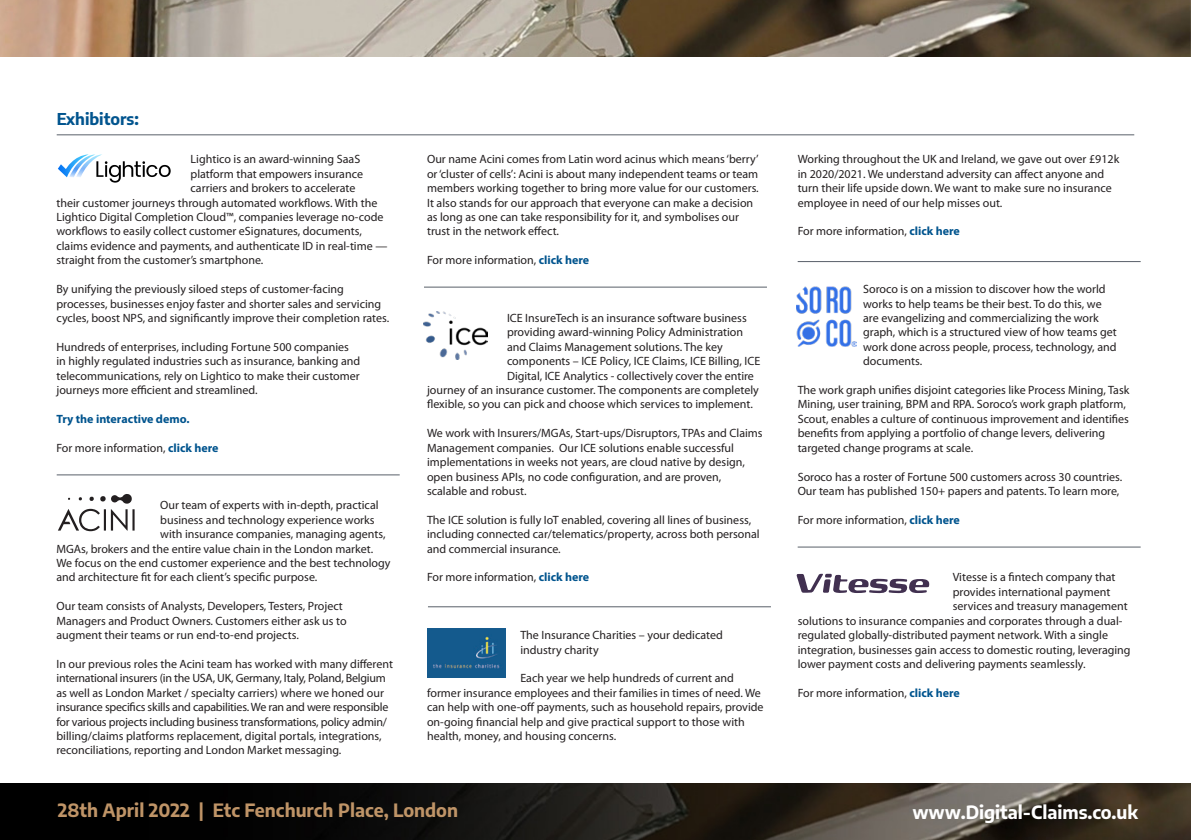
<style>
.page{position:relative;width:1191px;height:840px;background:#fff}
.page>*{position:absolute;margin:0;border:0;box-sizing:border-box;transform-origin:0 0}
.t1{font:700 18px "Encode Sans";color:#bf9467}
.t2{font:700 18px "Encode Sans";color:#fff}
.t3{font:700 16px "Encode Sans";color:#01548e}
.t4{font:12px/14.4px "Myriad Pro";color:#231f20}
.t5{font:700 12px "Myriad Pro";color:#01548e}
.s1{font-weight:700;color:#01548e}
</style>
<div class="page">
<img style="left:0;top:783px;width:1191px;height:56px">
<img style="left:0;top:0;width:1191px;height:57px">
<hr style="left:57px;top:134px;width:1077px;height:1px;background:#596069">
<hr style="left:57px;top:474px;width:343px;height:1px;background:#596069">
<svg style="left:58px;top:154px;width:113px;height:28px"></svg>
<svg style="left:58px;top:494px;width:77px;height:37px"></svg>
<img style="left:424px;top:311px;width:63px;height:48px">
<img style="left:428px;top:628px;width:78px;height:49px">
<img style="left:796px;top:286px;width:60px;height:60px">
<svg style="left:796px;top:573px;width:133px;height:20px"></svg>
<hr style="left:424px;top:286px;width:343px;height:1px;background:#596069">
<hr style="left:428px;top:606px;width:343px;height:1px;background:#596069">
<hr style="left:797px;top:261px;width:343px;height:1px;background:#596069">
<hr style="left:797px;top:546px;width:343px;height:1px;background:#596069">
<h2 class="t3" style="left:57px;top:107px;width:84px">Exhibitors:</h2>
<p class="t4" style="left:190px;top:152px;width:171px">Lightico is an award-winning SaaS</p>
<p class="t4" style="left:190px;top:166px;width:174px">platform that empowers insurance</p>
<p class="t4" style="left:190px;top:181px;width:166px">carriers and brokers to accelerate</p>
<p class="t4" style="left:56px;top:195px;width:322px">their customer journeys through automated workflows. With the</p>
<p class="t4" style="left:56px;top:209px;width:328px">Lightico Digital Completion Cloud™, companies leverage no-code</p>
<p class="t4" style="left:56px;top:224px;width:307px">workflows to easily collect customer eSignatures, documents,</p>
<p class="t4" style="left:56px;top:238px;width:332px">claims evidence and payments, and authenticate ID in real-time —</p>
<p class="t4" style="left:56px;top:253px;width:208px">straight from the customer’s smartphone.</p>
<p class="t4" style="left:56px;top:281px;width:334px">By unifying the previously siloed steps of customer-facing processes, businesses enjoy faster and shorter sales and servicing cycles, boost NPS, and significantly improve their completion rates.</p>
<p class="t4" style="left:56px;top:339px;width:305px">Hundreds of enterprises, including Fortune 500 companies in highly regulated industries such as insurance, banking and telecommunications, rely on Lightico to make their customer journeys more efficient and streamlined.</p>
<p class="t5" style="left:56px;top:411px;width:134px">Try the interactive demo.</p>
<p class="t4" style="left:56px;top:440px;width:164px">For more information, <span class="s1">click here</span></p>
<p class="t4" style="left:160px;top:497px;width:220px">Our team of experts with in-depth, practical</p>
<p class="t4" style="left:160px;top:512px;width:216px">business and technology experience works</p>
<p class="t4" style="left:160px;top:526px;width:227px">with insurance companies, managing agents,</p>
<p class="t4" style="left:56px;top:541px;width:318px">MGAs, brokers and the entire value chain in the London market.</p>
<p class="t4" style="left:56px;top:555px;width:335px">We focus on the end customer experience and the best technology</p>
<p class="t4" style="left:56px;top:569px;width:262px">and architecture fit for each client’s specific purpose.</p>
<p class="t4" style="left:56px;top:598px;width:292px">Our team consists of Analysts, Developers, Testers, Project<br>Managers and Product Owners. Customers either ask us to augment their teams or run end-to-end projects.</p>
<p class="t4" style="left:56px;top:656px;width:338px">In our previous roles the Acini team has worked with many different international insurers (in the USA, UK, Germany, Italy, Poland, Belgium as well as London Market / specialty carriers) where we honed our insurance specifics skills and capabilities. We ran and were responsible for various projects including business transformations, policy admin/ billing/claims platforms replacement, digital portals, integrations, reconciliations, reporting and London Market messaging.</p>
<p class="t4" style="left:427px;top:152px;width:333px">Our name Acini comes from Latin word acinus which means ‘berry’ or ‘cluster of cells’: Acini is about many independent teams or team members working together to bring more value for our customers.<br>It also stands for our approach that everyone can make a decision as long as one can take responsibility for it, and symbolises our trust in the network effect.</p>
<p class="t4" style="left:427px;top:253px;width:164px">For more information, <span class="s1">click here</span></p>
<p class="t4" style="left:507px;top:310px;width:241px">ICE InsureTech is an insurance software business</p>
<p class="t4" style="left:507px;top:325px;width:238px">providing award-winning Policy Administration</p>
<p class="t4" style="left:507px;top:339px;width:217px">and Claims Management solutions. The key</p>
<p class="t4" style="left:507px;top:353px;width:255px">components – ICE Policy, ICE Claims, ICE Billing, ICE</p>
<p class="t4" style="left:507px;top:368px;width:248px">Digital, ICE Analytics - collectively cover the entire</p>
<p class="t4" style="left:427px;top:382px;width:333px">journey of an insurance customer. The components are completely</p>
<p class="t4" style="left:427px;top:397px;width:327px">flexible, so you can pick and choose which services to implement.</p>
<p class="t4" style="left:427px;top:425px;width:337px">We work with Insurers/MGAs, Start-ups/Disruptors, TPAs and Claims Management companies. Our ICE solutions enable successful implementations in weeks not years, are cloud native by design, open business APIs, no code configuration, and are proven, scalable and robust.</p>
<p class="t4" style="left:427px;top:512px;width:334px">The ICE solution is fully IoT enabled, covering all lines of business, including connected car/telematics/property, across both personal and commercial insurance.</p>
<p class="t4" style="left:427px;top:569px;width:164px">For more information, <span class="s1">click here</span></p>
<p class="t4" style="left:520px;top:627px;width:204px">The Insurance Charities – your dedicated industry charity</p>
<p class="t4" style="left:427px;top:670px;width:338px;text-indent:93px">Each year we help hundreds of current and former insurance employees and their families in times of need. We can help with one-off payments, such as household repairs, provide on-going financial help and give practical support to those with health, money, and housing concerns.</p>
<p class="t4" style="left:797px;top:152px;width:323px">Working throughout the UK and Ireland, we gave out over £912k in 2020/2021. We understand adversity can affect anyone and turn their life upside down. We want to make sure no insurance employee in need of our help misses out.</p>
<p class="t4" style="left:797px;top:224px;width:164px">For more information, <span class="s1">click here</span></p>
<p class="t4" style="left:863px;top:281px;width:255px">Soroco is on a mission to discover how the world works to help teams be their best. To do this, we are evangelizing and commercializing the work graph, which is a structured view of how teams get work done across people, process, technology, and documents.</p>
<p class="t4" style="left:797px;top:382px;width:333px">The work graph unifies disjoint categories like Process Mining, Task Mining, user training, BPM and RPA. Soroco’s work graph platform, Scout, enables a culture of continuous improvement and identifies benefits from applying a portfolio of change levers, delivering targeted change programs at scale.</p>
<p class="t4" style="left:797px;top:469px;width:326px">Soroco has a roster of Fortune 500 customers across 30 countries.<br>Our team has published 150+ papers and patents. To learn more,</p>
<p class="t4" style="left:797px;top:512px;width:164px">For more information, <span class="s1">click here</span></p>
<p class="t4" style="left:952px;top:569px;width:164px">Vitesse is a fintech company that</p>
<p class="t4" style="left:952px;top:584px;width:159px">provides international payment</p>
<p class="t4" style="left:952px;top:598px;width:176px">services and treasury management</p>
<p class="t4" style="left:797px;top:613px;width:326px">solutions to insurance companies and corporates through a dual-</p>
<p class="t4" style="left:797px;top:627px;width:312px">regulated globally-distributed payment network. With a single</p>
<p class="t4" style="left:797px;top:641px;width:334px">integration, businesses gain access to domestic routing, leveraging</p>
<p class="t4" style="left:797px;top:656px;width:289px">lower payment costs and delivering payments seamlessly.</p>
<p class="t4" style="left:797px;top:685px;width:164px">For more information, <span class="s1">click here</span></p>
<h1 class="t1" style="left:58px;top:796px;width:402px">28th April 2022 | Etc Fenchurch Place, London</h1>
<h1 class="t2" style="left:912px;top:798px;width:227px">www.Digital-Claims.co.uk</h1>
</div>
